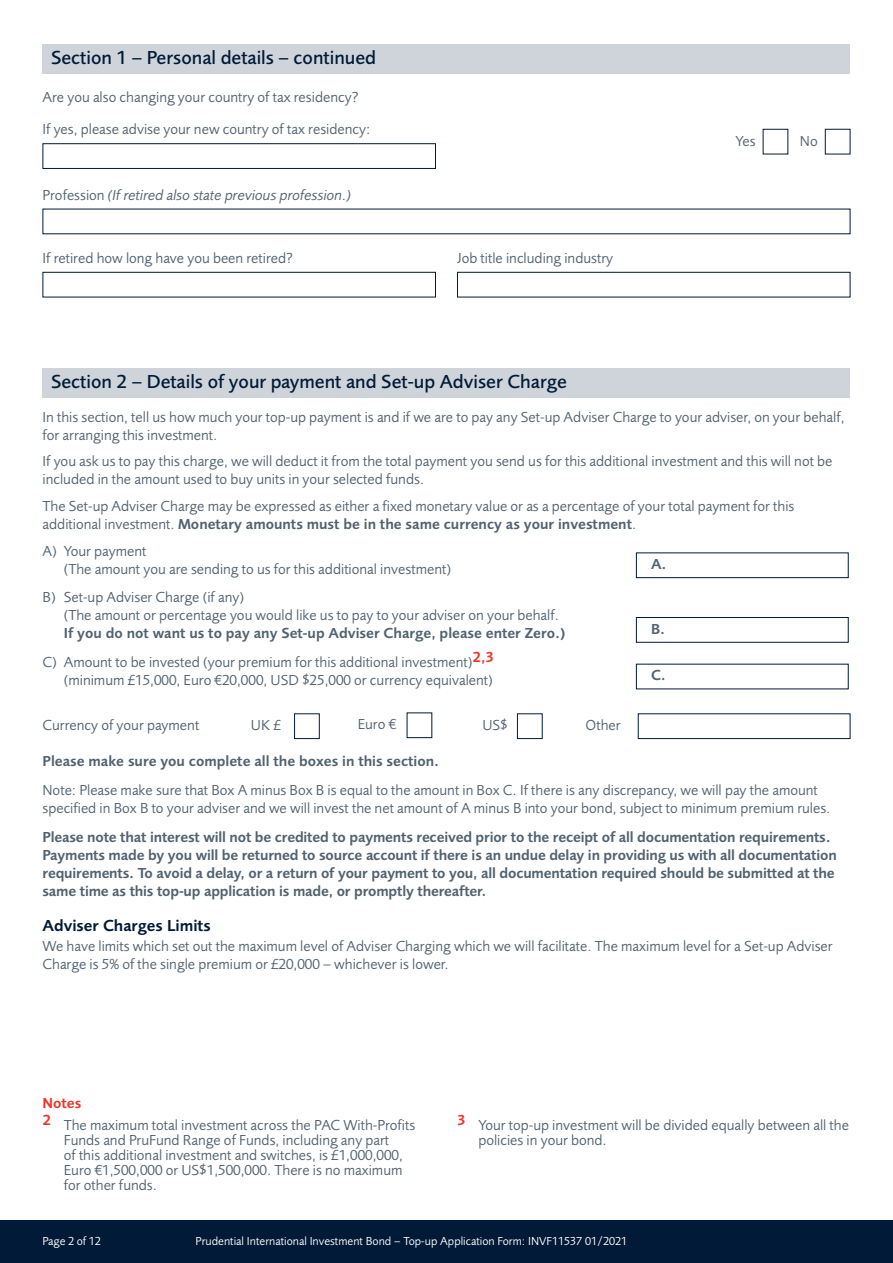
<style>
.page{position:relative;width:893px;height:1263px;background:#fff}
.page>*{position:absolute;margin:0;border:0;box-sizing:border-box;transform-origin:0 0}
.t1{font:500 19.5px "Pru Sans";color:#001a37}
.t2{font:600 16.5px "Pru Sans";color:#001a37}
.t3{font:15px/18px "Pru Sans";color:#52626f}
.t4{font:600 15px/18px "Pru Sans";letter-spacing:-.01em;color:#52626f}
.t5{font:italic 15px "Pru Sans";color:#52626f}
.t6{font:600 15px "Pru Sans";color:#ee3529}
.t7{font:12px "Pru Sans";color:#fff}
.s1{font-style:normal}
.s2{font-weight:600}
.s3{font-weight:400}
</style>
<div class="page">
<div style="left:0;top:1220px;width:893px;height:43px;background:#001a37"></div>
<div style="left:43px;top:368px;width:807px;height:30px;background:#cfd4da"></div>
<div style="left:636px;top:552px;width:213px;height:26px;border:1px solid #001a37"></div>
<div style="left:636px;top:617px;width:213px;height:26px;border:1px solid #001a37"></div>
<div style="left:638px;top:713px;width:212px;height:26px;border:1px solid #001a37"></div>
<div style="left:294px;top:713px;width:26px;height:26px;border:1px solid #001a37"></div>
<div style="left:517px;top:713px;width:26px;height:26px;border:1px solid #001a37"></div>
<div style="left:43px;top:143px;width:393px;height:26px;border:1px solid #001a37"></div>
<div style="left:43px;top:272px;width:393px;height:25px;border:1px solid #001a37"></div>
<div style="left:457px;top:272px;width:393px;height:25px;border:1px solid #001a37"></div>
<div style="left:43px;top:44px;width:807px;height:30px;background:#cfd4da"></div>
<h1 class="t1" style="left:51px;top:50px;width:327px">Section 1 – Personal details – continued</h1>
<p class="t3" style="left:43px;top:89px;width:318px">Are you also changing your country of tax residency?</p>
<p class="t3" style="left:43px;top:122px;width:329px">If yes, please advise your new country of tax residency:</p>
<p class="t5" style="left:43px;top:189px;width:310px"><span class="s1">Profession</span> (If retired also state previous profession.)</p>
<p class="t3" style="left:43px;top:250px;width:252px">If retired how long have you been retired?</p>
<p class="t3" style="left:457px;top:250px;width:158px">Job title including industry</p>
<p class="t3" style="left:736px;top:133px;width:22px">Yes</p>
<p class="t3" style="left:800px;top:133px;width:19px">No</p>
<h1 class="t1" style="left:51px;top:374px;width:517px">Section 2 – Details of your payment and Set-up Adviser Charge</h1>
<p class="t3" style="left:43px;top:409px;width:803px">In this section, tell us how much your top-up payment is and if we are to pay any Set-up Adviser Charge to your adviser, on your behalf, for arranging this investment.</p>
<p class="t3" style="left:43px;top:454px;width:791px">If you ask us to pay this charge, we will deduct it from the total payment you send us for this additional investment and this will not be included in the amount used to buy units in your selected funds.</p>
<p class="t3" style="left:43px;top:498px;width:753px">The Set-up Adviser Charge may be expressed as either a fixed monetary value or as a percentage of your total payment for this additional investment. <span class="s2">Monetary amounts must be in the same currency as your investment</span>.</p>
<p class="t3" style="left:64px;top:543px;width:389px;text-indent:-21px">A) Your payment<br>(The amount you are sending to us for this additional investment)</p>
<p class="t3" style="left:64px;top:589px;width:497px;text-indent:-21px">B) Set-up Adviser Charge (if any)<br>(The amount or percentage you would like us to pay to your adviser on your behalf.</p>
<p class="t4" style="left:43px;top:620px;width:524px;line-height:28.7px;text-indent:21px">If you do not want us to pay any Set-up Adviser Charge, please enter Zero.)<br><span class="s3">C) Amount to be invested (your premium for this additional investment)</span><sup>2,3</sup></p>
<p class="t3" style="left:64px;top:672px;width:431px">(minimum £15,000, Euro ¤20,000, USD $25,000 or currency equivalent)</p>
<p class="t4" style="left:651px;top:556px;width:17px">A.</p>
<p class="t4" style="left:651px;top:621px;width:16px">B.</p>
<p class="t4" style="left:651px;top:668px;width:16px">C.</p>
<p class="t3" style="left:43px;top:717px;width:158px">Currency of your payment</p>
<p class="t3" style="left:251px;top:717px;width:32px">UK£</p>
<p class="t3" style="left:358px;top:716px;width:40px">Euro ¤</p>
<p class="t3" style="left:482px;top:717px;width:27px">US$</p>
<p class="t3" style="left:586px;top:717px;width:37px">Other</p>
<p class="t4" style="left:43px;top:754px;width:398px">Please make sure you complete all the boxes in this section.</p>
<p class="t3" style="left:43px;top:782px;width:789px">Note: Please make sure that Box A minus Box B is equal to the amount in Box C. If there is any discrepancy, we will pay the amount specified in Box B to your adviser and we will invest the net amount of A minus B into your bond, subject to minimum premium rules.</p>
<p class="t4" style="left:43px;top:829px;width:796px">Please note that interest will not be credited to payments received prior to the receipt of all documentation requirements.<br>Payments made by you will be returned to source account if there is an undue delay in providing us with all documentation requirements. To avoid a delay, or a return of your payment to you, all documentation required should be submitted at the same time as this top-up application is made, or promptly thereafter.</p>
<p class="t2" style="left:43px;top:919px;width:170px">Adviser Charges Limits</p>
<p class="t3" style="left:43px;top:938px;width:792px">We have limits which set out the maximum level of Adviser Charging which we will facilitate. The maximum level for a Set-up Adviser<br>Charge is 5% of the single premium or £20,000 – whichever is lower.</p>
<p class="t6" style="left:43px;top:1097px;width:40px">Notes</p>
<p class="t3" style="left:64px;top:1119px;width:353px;line-height:15px;text-indent:-21px"><sup>2</sup> The maximum total investment across the PAC With-Profits Funds and PruFund Range of Funds, including any part<br>of this additional investment and switches, is £1,000,000, Euro ¤1,500,000 or US$1,500,000. There is no maximum for other funds.</p>
<p class="t3" style="left:478px;top:1119px;width:372px;line-height:15px;text-indent:-21px"><sup>3</sup> Your top-up investment will be divided equally between all the policies in your bond.</p>
<p class="t7" style="left:43px;top:1236px;width:60px">Page 2 of 12</p>
<p class="t7" style="left:196px;top:1236px;width:433px">Prudential International Investment Bond – Top-up Application Form: INVF11537 01/2021</p>
</div>
